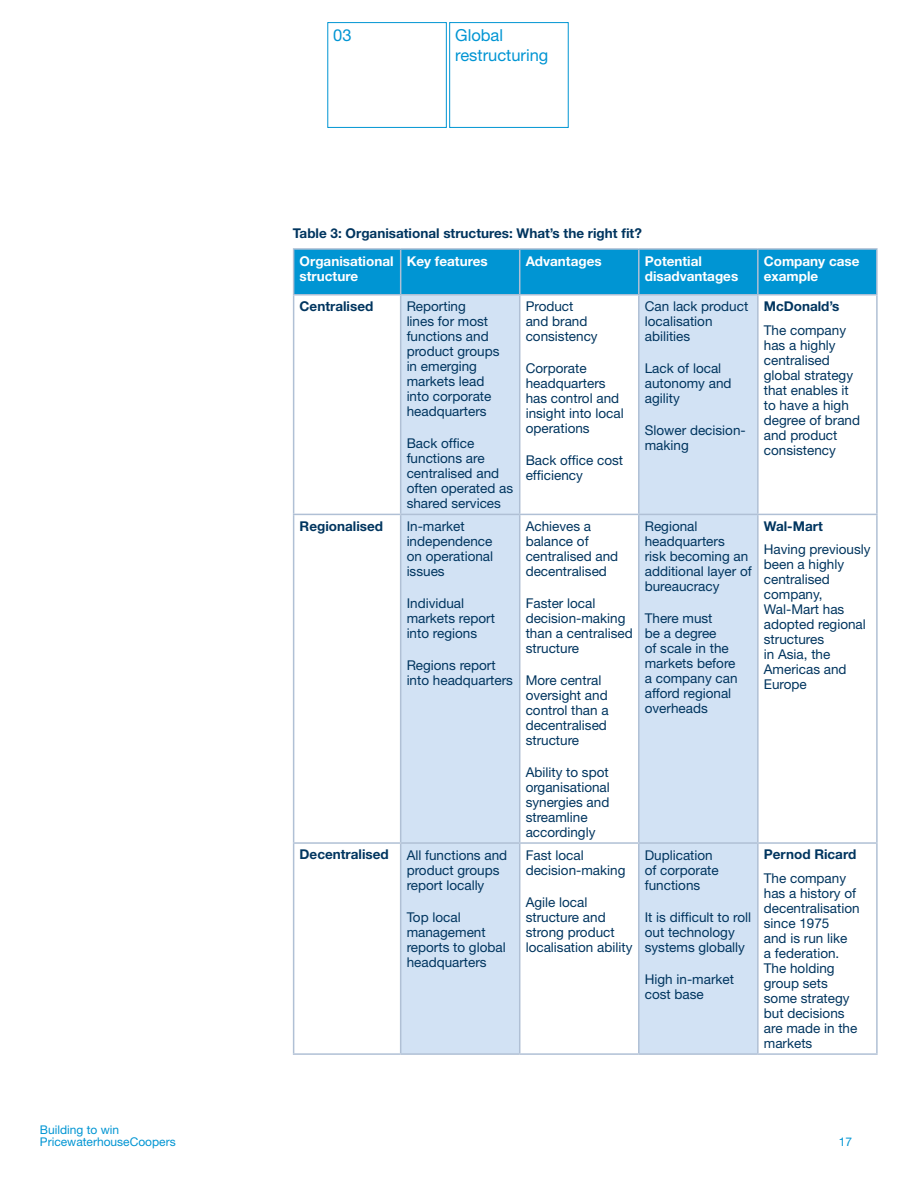
<style>
.page{position:relative;width:918px;height:1188px;background:#fff}
.page>*{position:absolute;margin:0;border:0;box-sizing:border-box;transform-origin:0 0}
.t1{font:16.5px/19.5px "Helvetica Neue";color:#0095d3}
.t2{font:13.5px/15px "Helvetica Neue";color:#00355f}
.t3{font:700 13.5px "Helvetica Neue";color:#00355f}
.t4{font:700 13.5px/15px "Helvetica Neue";color:#fff}
.t5{font:12px/12px "Helvetica Neue";color:#0095d3}
</style>
<div class="page">
<div style="left:327px;top:22px;width:120px;height:106px;border:1px solid #0095d3"></div>
<div style="left:449px;top:22px;width:120px;height:106px;border:1px solid #0095d3"></div>
<div style="left:294px;top:250px;width:582px;height:44px;background:#0095d3"></div>
<svg style="left:401px;top:296px;width:356px;height:757px;fill:#d2e2f4"></svg>
<hr style="left:293px;top:248px;width:108px;height:2px;background:#b0c0d5">
<hr style="left:293px;top:250px;width:1px;height:44px;background:#b0c0d5">
<hr style="left:401px;top:248px;width:119px;height:2px;background:#b0c0d5">
<hr style="left:400px;top:250px;width:1px;height:44px;background:#b0c0d5">
<hr style="left:520px;top:248px;width:119px;height:2px;background:#b0c0d5">
<hr style="left:519px;top:250px;width:1px;height:44px;background:#b0c0d5">
<hr style="left:639px;top:248px;width:119px;height:2px;background:#b0c0d5">
<hr style="left:638px;top:250px;width:2px;height:44px;background:#b0c0d5">
<hr style="left:758px;top:248px;width:120px;height:2px;background:#b0c0d5">
<hr style="left:757px;top:250px;width:2px;height:44px;background:#b0c0d5">
<hr style="left:876px;top:250px;width:2px;height:44px;background:#b0c0d5">
<hr style="left:293px;top:294px;width:108px;height:2px;background:#b0c0d5">
<hr style="left:293px;top:296px;width:1px;height:218px;background:#b0c0d5">
<hr style="left:401px;top:294px;width:119px;height:2px;background:#b0c0d5">
<hr style="left:400px;top:296px;width:1px;height:218px;background:#b0c0d5">
<hr style="left:520px;top:294px;width:119px;height:2px;background:#b0c0d5">
<hr style="left:519px;top:296px;width:1px;height:218px;background:#b0c0d5">
<hr style="left:639px;top:294px;width:119px;height:2px;background:#b0c0d5">
<hr style="left:638px;top:296px;width:2px;height:218px;background:#b0c0d5">
<hr style="left:758px;top:294px;width:120px;height:2px;background:#b0c0d5">
<hr style="left:757px;top:296px;width:2px;height:218px;background:#b0c0d5">
<hr style="left:876px;top:296px;width:2px;height:218px;background:#b0c0d5">
<hr style="left:293px;top:514px;width:108px;height:1px;background:#b0c0d5">
<hr style="left:293px;top:515px;width:1px;height:327px;background:#b0c0d5">
<hr style="left:401px;top:514px;width:119px;height:1px;background:#b0c0d5">
<hr style="left:400px;top:515px;width:1px;height:327px;background:#b0c0d5">
<hr style="left:520px;top:514px;width:119px;height:1px;background:#b0c0d5">
<hr style="left:519px;top:515px;width:1px;height:327px;background:#b0c0d5">
<hr style="left:639px;top:514px;width:119px;height:1px;background:#b0c0d5">
<hr style="left:638px;top:515px;width:2px;height:327px;background:#b0c0d5">
<hr style="left:758px;top:514px;width:120px;height:1px;background:#b0c0d5">
<hr style="left:757px;top:515px;width:2px;height:327px;background:#b0c0d5">
<hr style="left:876px;top:515px;width:2px;height:327px;background:#b0c0d5">
<hr style="left:293px;top:842px;width:108px;height:2px;background:#b0c0d5">
<hr style="left:293px;top:844px;width:1px;height:209px;background:#b0c0d5">
<hr style="left:401px;top:842px;width:119px;height:2px;background:#b0c0d5">
<hr style="left:400px;top:844px;width:1px;height:209px;background:#b0c0d5">
<hr style="left:520px;top:842px;width:119px;height:2px;background:#b0c0d5">
<hr style="left:519px;top:844px;width:1px;height:209px;background:#b0c0d5">
<hr style="left:639px;top:842px;width:119px;height:2px;background:#b0c0d5">
<hr style="left:638px;top:844px;width:2px;height:209px;background:#b0c0d5">
<hr style="left:758px;top:842px;width:120px;height:2px;background:#b0c0d5">
<hr style="left:757px;top:844px;width:2px;height:209px;background:#b0c0d5">
<hr style="left:876px;top:844px;width:2px;height:209px;background:#b0c0d5">
<hr style="left:293px;top:1053px;width:108px;height:2px;background:#b0c0d5">
<hr style="left:401px;top:1053px;width:119px;height:2px;background:#b0c0d5">
<hr style="left:520px;top:1053px;width:119px;height:2px;background:#b0c0d5">
<hr style="left:639px;top:1053px;width:119px;height:2px;background:#b0c0d5">
<hr style="left:758px;top:1053px;width:120px;height:2px;background:#b0c0d5">
<p class="t5" style="left:40px;top:1123px;width:137px">Building to win<br>PricewaterhouseCoopers</p>
<p class="t1" style="left:333px;top:25px;width:20px">03</p>
<p class="t1" style="left:455px;top:25px;width:95px">Global restructuring</p>
<p class="t3" style="left:293px;top:225px;width:351px">Table 3: Organisational structures: What’s the right fit?</p>
<p class="t4" style="left:300px;top:253px;width:95px">Organisational structure</p>
<p class="t4" style="left:407px;top:253px;width:83px">Key features</p>
<p class="t4" style="left:526px;top:253px;width:78px">Advantages</p>
<p class="t4" style="left:645px;top:253px;width:95px">Potential disadvantages</p>
<p class="t4" style="left:764px;top:253px;width:97px">Company case example</p>
<p class="t3" style="left:300px;top:298px;width:75px">Centralised</p>
<p class="t2" style="left:407px;top:299px;width:94px">Reporting<br>lines for most functions and product groups in emerging markets lead into corporate headquarters</p>
<p class="t2" style="left:407px;top:436px;width:108px">Back office functions are centralised and often operated as shared services</p>
<p class="t2" style="left:645px;top:299px;width:105px">Can lack product localisation abilities</p>
<p class="t2" style="left:645px;top:361px;width:88px">Lack of local autonomy and agility</p>
<p class="t2" style="left:645px;top:423px;width:102px">Slower decision&shy;making</p>
<p class="t3" style="left:764px;top:298px;width:77px">McDonald’s</p>
<p class="t2" style="left:764px;top:322px;width:98px">The company has a highly centralised global strategy that enables it to have a high degree of brand and product consistency</p>
<p class="t2" style="left:526px;top:299px;width:74px">Product and brand consistency</p>
<p class="t2" style="left:526px;top:361px;width:100px">Corporate headquarters has control and insight into local operations</p>
<p class="t2" style="left:526px;top:453px;width:99px">Back office cost efficiency</p>
<p class="t3" style="left:300px;top:518px;width:85px">Regionalised</p>
<p class="t2" style="left:407px;top:518px;width:88px">In-market independence on operational issues</p>
<p class="t2" style="left:407px;top:595px;width:90px">Individual markets report into regions</p>
<p class="t2" style="left:407px;top:657px;width:108px">Regions report into headquarters</p>
<p class="t3" style="left:300px;top:846px;width:91px">Decentralised</p>
<p class="t2" style="left:407px;top:847px;width:102px">All functions and product groups report locally</p>
<p class="t2" style="left:407px;top:909px;width:101px">Top local management reports to global headquarters</p>
<p class="t2" style="left:526px;top:518px;width:94px">Achieves a balance of centralised and decentralised</p>
<p class="t2" style="left:526px;top:595px;width:109px">Faster local decision-making than a centralised structure</p>
<p class="t2" style="left:526px;top:672px;width:85px">More central oversight and control than a decentralised structure</p>
<p class="t2" style="left:526px;top:764px;width:86px">Ability to spot organisational synergies and streamline accordingly</p>
<p class="t2" style="left:526px;top:847px;width:101px">Fast local decision-making</p>
<p class="t2" style="left:526px;top:894px;width:108px">Agile local structure and strong product localisation ability</p>
<p class="t2" style="left:645px;top:518px;width:109px">Regional headquarters<br>risk becoming an additional layer of bureaucracy</p>
<p class="t2" style="left:645px;top:610px;width:94px">There must<br>be a degree<br>of scale in the markets before a company can afford regional overheads</p>
<p class="t3" style="left:764px;top:518px;width:60px">Wal-Mart</p>
<p class="t2" style="left:764px;top:542px;width:108px">Having previously been a highly centralised company,<br>Wal-Mart has adopted regional structures<br>in Asia, the<br>Americas and<br>Europe</p>
<p class="t2" style="left:645px;top:847px;width:75px">Duplication of corporate functions</p>
<p class="t2" style="left:645px;top:909px;width:108px">It is difficult to roll out technology systems globally</p>
<p class="t2" style="left:645px;top:971px;width:91px">High in-market cost base</p>
<p class="t3" style="left:764px;top:846px;width:94px">Pernod Ricard</p>
<p class="t2" style="left:764px;top:870px;width:97px">The company has a history of decentralisation since 1975<br>and is run like<br>a federation.<br>The holding group sets some strategy but decisions are made in the markets</p>
<p class="t5" style="left:839px;top:1135px;width:15px">17</p>
</div>
